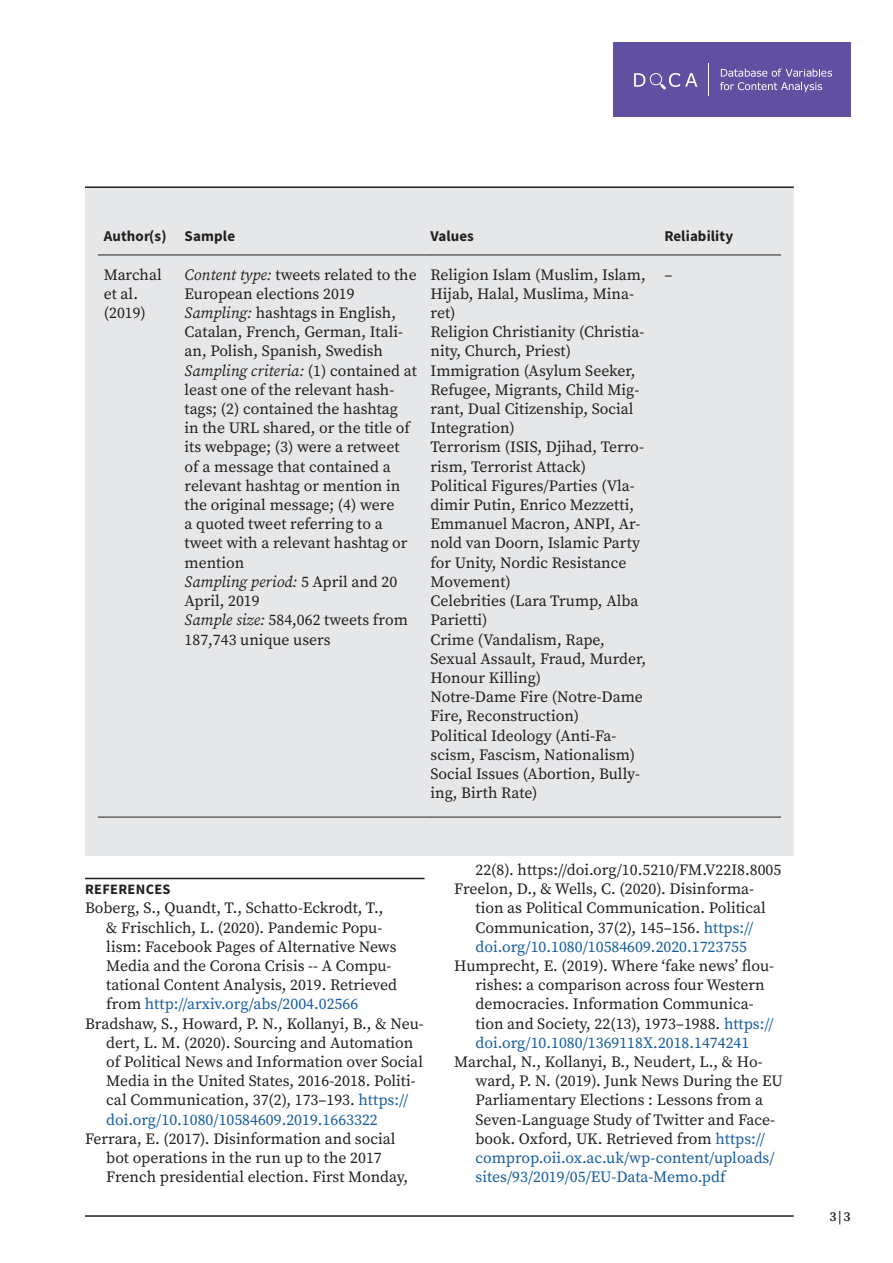
<style>
.page{position:relative;width:893px;height:1263px;background:#fff}
.page>*{position:absolute;margin:0;border:0;box-sizing:border-box;transform-origin:0 0}
.Lauftext_Einzug{font:15.75px/19.2px "Source Serif Pro";color:#231f20}
.Tabelle{font:15.75px/19.2px "Source Serif Pro";color:#231f20}
.Lauftext{font:15px "Source Sans Variable";letter-spacing:.01em;color:#231f20}
.Zwischentitel__mit_A{font:14.4px "Source Sans Variable";letter-spacing:.02em;color:#231f20}
.t1{font:600 13.5px "Source Serif Pro";color:#231f20}
.s1{font-style:italic}
.s2{color:#175d9e}
</style>
<div class="page">
<hr style="left:85px;top:1215px;width:709px;height:2px;background:#231f20">
<div style="left:613px;top:43px;width:237px;height:74px;background:#614fa1"></div>
<svg style="left:720px;top:69px;width:112px;height:23px"></svg>
<hr style="left:709px;top:63px;width:1px;height:32px;background:#fff">
<svg style="left:634px;top:73px;width:63px;height:17px"></svg>
<hr style="left:85px;top:878px;width:339px;height:1px;background:#231f20">
<div style="left:85px;top:187px;width:709px;height:669px;background:#e6e7e9"></div>
<hr style="left:98px;top:817px;width:81px;height:1px;background:#231f20">
<hr style="left:179px;top:817px;width:245px;height:1px;background:#231f20">
<hr style="left:424px;top:817px;width:234px;height:1px;background:#231f20">
<hr style="left:658px;top:817px;width:123px;height:1px;background:#231f20">
<hr style="left:98px;top:255px;width:81px;height:1px;background:#231f20">
<hr style="left:179px;top:255px;width:245px;height:1px;background:#231f20">
<hr style="left:424px;top:255px;width:234px;height:1px;background:#231f20">
<hr style="left:658px;top:255px;width:123px;height:1px;background:#231f20">
<hr style="left:85px;top:186px;width:709px;height:2px;background:#231f20">
<p class="Lauftext" style="left:104px;top:227px;width:64px">Author(s)</p>
<p class="Lauftext" style="left:185px;top:227px;width:52px">Sample</p>
<p class="Lauftext" style="left:430px;top:227px;width:45px">Values</p>
<p class="Lauftext" style="left:664px;top:227px;width:70px">Reliability</p>
<p class="Tabelle" style="left:104px;top:265px;width:60px">Marchal et al. (2019)</p>
<p class="Tabelle" style="left:185px;top:265px;width:234px"><span class="s1">Content type:</span> tweets related to the<br>European elections 2019</p>
<p class="Tabelle" style="left:430px;top:265px;width:217px">Religion Islam (Muslim, Islam,<br>Hijab, Halal, Muslima, Mina&shy;ret)</p>
<p class="Tabelle" style="left:430px;top:322px;width:215px">Religion Christianity (Christia&shy;nity, Church, Priest)</p>
<p class="Tabelle" style="left:430px;top:361px;width:210px">Immigration (Asylum Seeker,<br>Refugee, Migrants, Child Mig&shy;rant, Dual Citizenship, Social<br>Integration)</p>
<p class="Tabelle" style="left:430px;top:438px;width:215px">Terrorism (ISIS, Djihad, Terro&shy;rism, Terrorist Attack)</p>
<p class="Tabelle" style="left:430px;top:476px;width:211px">Political Figures/Parties (Vla&shy;dimir Putin, Enrico Mezzetti,<br>Emmanuel Macron, ANPI, Ar&shy;nold van Doorn, Islamic Party for Unity, Nordic Resistance<br>Movement)</p>
<p class="Tabelle" style="left:430px;top:591px;width:210px">Celebrities (Lara Trump, Alba<br>Parietti)</p>
<p class="Tabelle" style="left:430px;top:630px;width:217px">Crime (Vandalism, Rape,<br>Sexual Assault, Fraud, Murder,<br>Honour Killing)</p>
<p class="Tabelle" style="left:430px;top:687px;width:214px">Notre-Dame Fire (Notre-Dame<br>Fire, Reconstruction)</p>
<p class="Tabelle" style="left:430px;top:726px;width:206px">Political Ideology (Anti-Fa&shy;scism, Fascism, Nationalism)</p>
<p class="Tabelle" style="left:430px;top:764px;width:211px">Social Issues (Abortion, Bully&shy;ing, Birth Rate)</p>
<p class="Tabelle" style="left:664px;top:265px;width:10px">–</p>
<p class="Tabelle" style="left:185px;top:303px;width:220px"><span class="s1">Sampling:</span> hashtags in English,<br>Catalan, French, German, Itali&shy;an, Polish, Spanish, Swedish</p>
<p class="Tabelle" style="left:185px;top:361px;width:234px"><span class="s1">Sampling criteria:</span> (1) contained at least one of the relevant hash&shy;tags; (2) contained the hashtag<br>in the URL shared, or the title of its webpage; (3) were a retweet of a message that contained a relevant hashtag or mention in the original message; (4) were<br>a quoted tweet referring to a tweet with a relevant hashtag or mention</p>
<p class="Tabelle" style="left:185px;top:572px;width:214px"><span class="s1">Sampling period:</span> 5 April and 20<br>April, 2019</p>
<p class="Tabelle" style="left:185px;top:610px;width:225px"><span class="s1">Sample size:</span> 584,062 tweets from<br>187,743 unique users</p>
<p class="Zwischentitel__mit_A" style="left:85px;top:881px;width:87px">REFERENCES</p>
<p class="Lauftext_Einzug" style="left:106px;top:898px;width:292px;text-indent:-21px">Boberg, S., Quandt, T., Schatto-Eckrodt, T., &amp; Frischlich, L. (2020). Pandemic Popu&shy;lism: Facebook Pages of Alternative News Media and the Corona Crisis -- A Compu&shy;tational Content Analysis, 2019. Retrieved from <span class="s2">http://arxiv.org/abs/2004.02566</span></p>
<p class="Lauftext_Einzug" style="left:106px;top:1014px;width:319px;text-indent:-21px">Bradshaw, S., Howard, P. N., Kollanyi, B., &amp; Neu&shy;dert, L. M. (2020). Sourcing and Automation of Political News and Information over Social Media in the United States, 2016-2018. Politi&shy;cal Communication, 37(2), 173–193. <span class="s2">https:// doi.org/10.1080/10584609.2019.1663322</span></p>
<p class="Lauftext_Einzug" style="left:106px;top:1129px;width:303px;text-indent:-21px">Ferrara, E. (2017). Disinformation and social bot operations in the run up to the 2017<br>French presidential election. First Monday,</p>
<p class="Lauftext_Einzug" style="left:476px;top:860px;width:307px">22(8). https://doi.org/10.5210/FM.V22I8.8005</p>
<p class="Lauftext_Einzug" style="left:476px;top:879px;width:292px;text-indent:-21px">Freelon, D., &amp; Wells, C. (2020). Disinforma&shy;tion as Political Communication. Political Communication, 37(2), 145–156. <span class="s2">https:// doi.org/10.1080/10584609.2020.1723755</span></p>
<p class="Lauftext_Einzug" style="left:476px;top:956px;width:300px;text-indent:-21px">Humprecht, E. (2019). Where ‘fake news’ flou&shy;rishes: a comparison across four Western democracies. Information Communica&shy;tion and Society, 22(13), 1973–1988. <span class="s2">https:// doi.org/10.1080/1369118X.2018.1474241</span></p>
<p class="Lauftext_Einzug" style="left:476px;top:1052px;width:309px;text-indent:-21px">Marchal, N., Kollanyi, B., Neudert, L., &amp; Ho&shy;ward, P. N. (2019). Junk News During the EU Parliamentary Elections : Lessons from a Seven-Language Study of Twitter and Face&shy;book. Oxford, UK. Retrieved from <span class="s2">https:// comprop.oii.ox.ac.uk/wp-content/uploads/ sites/93/2019/05/EU-Data-Memo.pdf</span></p>
<p class="t1" style="left:829px;top:1207px;width:22px">3|3</p>
</div>
